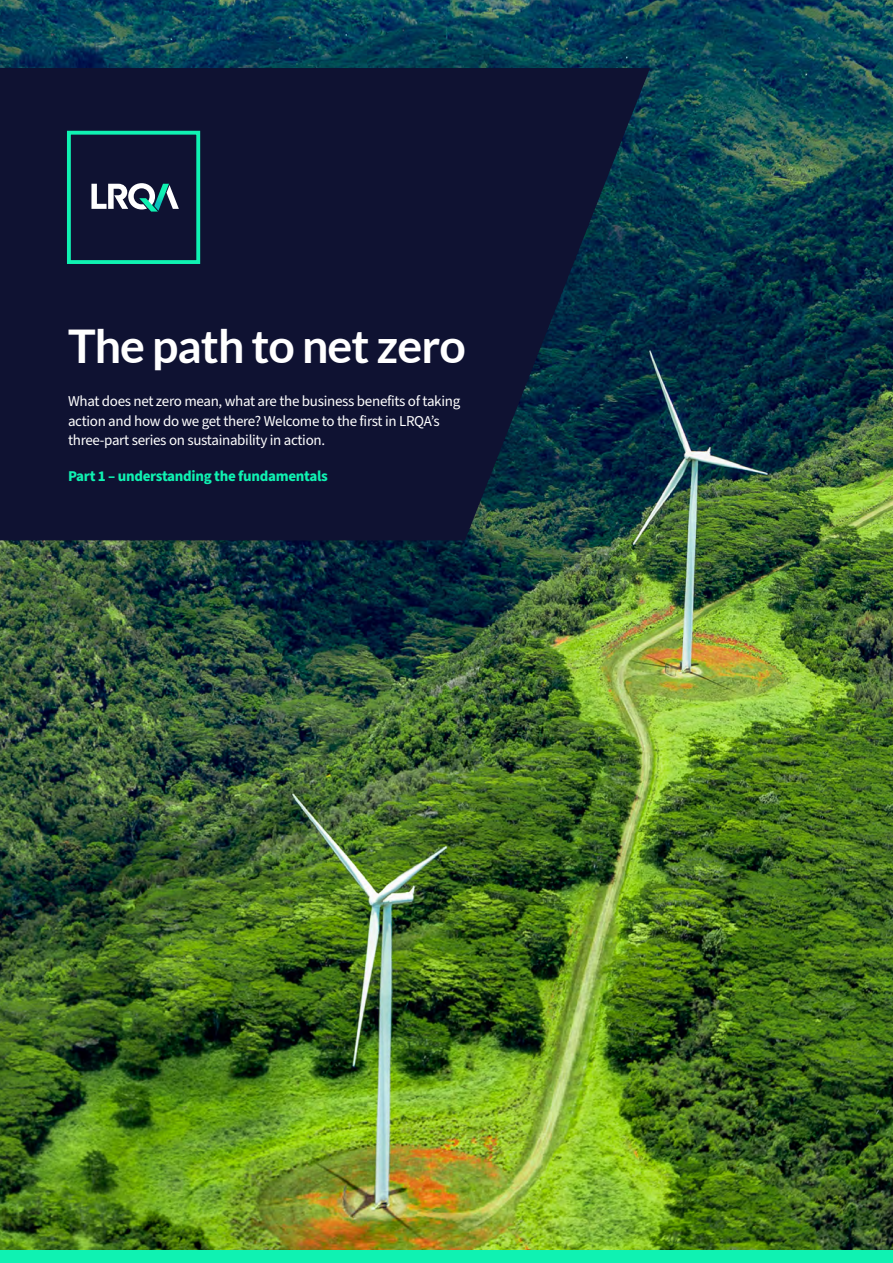
<style>
.page{position:relative;width:893px;height:1263px;background:#fff}
.page>*{position:absolute;margin:0;border:0;box-sizing:border-box;transform-origin:0 0}
.t1{font:700 46.5px "Lato";letter-spacing:-.02em;color:#fff}
.t2{font:15px/19.5px "Source Sans Pro";letter-spacing:-.02em;color:#fff}
.t3{font:700 15px "Source Sans Pro";letter-spacing:-.02em;color:#0ff2b2}
</style>
<div class="page">
<img style="left:0;top:0;width:893px;height:1250px">
<svg style="left:0;top:68px;width:650px;height:472px;background:#0e1634"></svg>
<div style="left:0;top:1250px;width:893px;height:13px;background:#0ff2b2"></div>
<svg style="left:91px;top:183px;width:88px;height:29px"></svg>
<div style="left:67px;top:131px;width:133px;height:133px;border:4px solid #0ff2b2"></div>
<p class="t1" style="left:68px;top:319px;width:399px">The path to net zero</p>
<p class="t2" style="left:68px;top:392px;width:394px">What does net zero mean, what are the business benefits of taking action and how do we get there? Welcome to the first in LRQA’s three-part series on sustainability in action.</p>
<p class="t3" style="left:68px;top:466px;width:261px">Part 1 – understanding the fundamentals</p>
</div>
